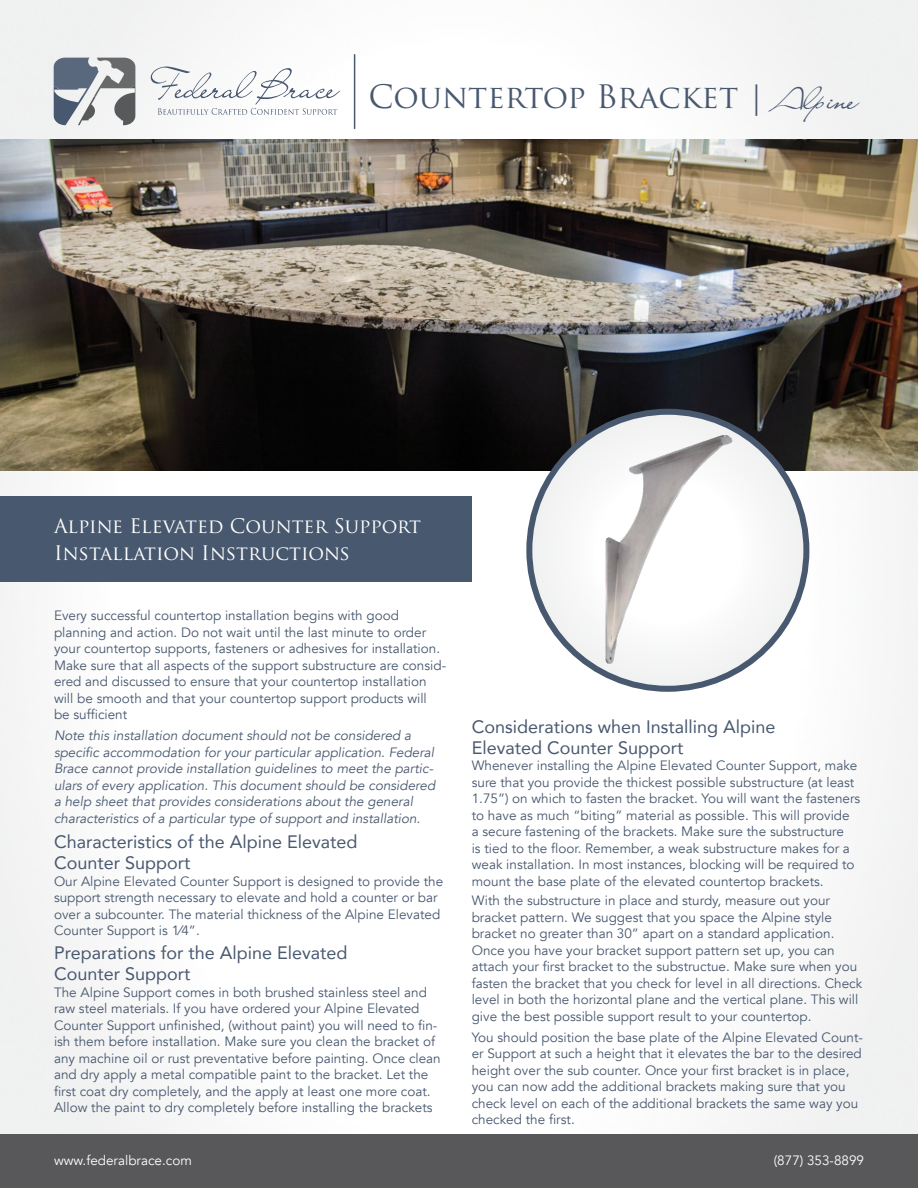
<style>
.page{position:relative;width:918px;height:1188px;background:#fff}
.page>*{position:absolute;margin:0;border:0;box-sizing:border-box;transform-origin:0 0}
.t1{font:31.5px "Trajan Pro";color:#48586f}
.Header_White{font:19.5px/27px "Trajan Pro";color:#fff}
.sub_headers{font:18px/21px "Avenir";color:#48586f}
.sub_headers-2{font:13.5px/16.5px "Avenir";color:#48586f}
.body{font:13.5px/16.5px "Avenir";color:#48586f}
.body_italic{font:italic 13.5px/16.5px "Avenir";color:#48586f}
.t2{font:13.5px "Avenir";color:#fff}
.s1{font-family:"Liana"}
</style>
<div class="page">
<img style="left:0;top:0;width:918px;height:1134px">
<div style="left:0;top:1134px;width:918px;height:54px;background:#58585a"></div>
<svg style="left:151px;top:67px;width:189px;height:48px"></svg>
<svg style="left:54px;top:58px;width:81px;height:67px"></svg>
<hr style="left:354px;top:54px;width:1px;height:75px;background:#48586f">
<img style="left:0;top:139px;width:918px;height:332px">
<div style="left:0;top:496px;width:472px;height:85px;background:#48586f"></div>
<svg style="left:529px;top:412px;width:277px;height:277px"></svg>
<div style="left:526px;top:409px;width:283px;height:283px;border:6px solid #48586f;border-radius:50%"></div>
<img style="left:601px;top:433px;width:134px;height:235px">
<p class="t1" style="left:368px;top:77px;width:491px">Countertop Bracket | <span class="s1">Alpine</span></p>
<p class="Header_White" style="left:54px;top:512px;width:369px">Alpine Elevated Counter Support<br>Installation Instructions</p>
<p class="body" style="left:54px;top:608px;width:394px">Every successful countertop installation begins with good planning and action. Do not wait until the last minute to order your countertop supports, fasteners or adhesives for installation.<br>Make sure that all aspects of the support substructure are consid&shy;ered and discussed to ensure that your countertop installation will be smooth and that your countertop support products will<br>be sufficient</p>
<p class="body_italic" style="left:54px;top:728px;width:383px">Note this installation document should not be considered a specific accommodation for your particular application. Federal Brace cannot provide installation guidelines to meet the partic&shy;ulars of every application. This document should be considered a help sheet that provides considerations about the general characteristics of a particular type of support and installation.</p>
<p class="sub_headers" style="left:54px;top:831px;width:305px">Characteristics of the Alpine Elevated<br>Counter Support</p>
<p class="sub_headers-2" style="left:54px;top:873px;width:391px">Our Alpine Elevated Counter Support is designed to provide the support strength necessary to elevate and hold a counter or bar over a subcounter. The material thickness of the Alpine Elevated Counter Support is 1⁄4”.</p>
<p class="sub_headers" style="left:54px;top:942px;width:295px">Preparations for the Alpine Elevated<br>Counter Support</p>
<p class="sub_headers-2" style="left:54px;top:984px;width:388px">The Alpine Support comes in both brushed stainless steel and raw steel materials. If you have ordered your Alpine Elevated Counter Support unfinished, (without paint) you will need to fin&shy;ish them before installation. Make sure you clean the bracket of any machine oil or rust preventative before painting. Once clean and dry apply a metal compatible paint to the bracket. Let the first coat dry completely, and the apply at least one more coat.<br>Allow the paint to dry completely before installing the brackets</p>
<p class="sub_headers" style="left:472px;top:715px;width:305px">Considerations when Installing Alpine<br>Elevated Counter Support</p>
<p class="sub_headers-2" style="left:472px;top:758px;width:390px">Whenever installing the Alpine Elevated Counter Support, make sure that you provide the thickest possible substructure (at least 1.75”) on which to fasten the bracket. You will want the fasteners to have as much “biting” material as possible. This will provide<br>a secure fastening of the brackets. Make sure the substructure<br>is tied to the floor. Remember, a weak substructure makes for a weak installation. In most instances, blocking will be required to mount the base plate of the elevated countertop brackets.</p>
<p class="body" style="left:472px;top:893px;width:392px">With the substructure in place and sturdy, measure out your bracket pattern. We suggest that you space the Alpine style bracket no greater than 30” apart on a standard application.<br>Once you have your bracket support pattern set up, you can attach your first bracket to the substructue. Make sure when you fasten the bracket that you check for level in all directions. Check level in both the horizontal plane and the vertical plane. This will give the best possible support result to your countertop.</p>
<p class="body" style="left:472px;top:1029px;width:393px">You should position the base plate of the Alpine Elevated Count&shy;er Support at such a height that it elevates the bar to the desired height over the sub counter. Once your first bracket is in place, you can now add the additional brackets making sure that you check level on each of the additional brackets the same way you checked the first.</p>
<p class="t2" style="left:54px;top:1152px;width:139px">www.federalbrace.com</p>
<p class="t2" style="left:774px;top:1152px;width:92px">(877) 353-8899</p>
</div>
